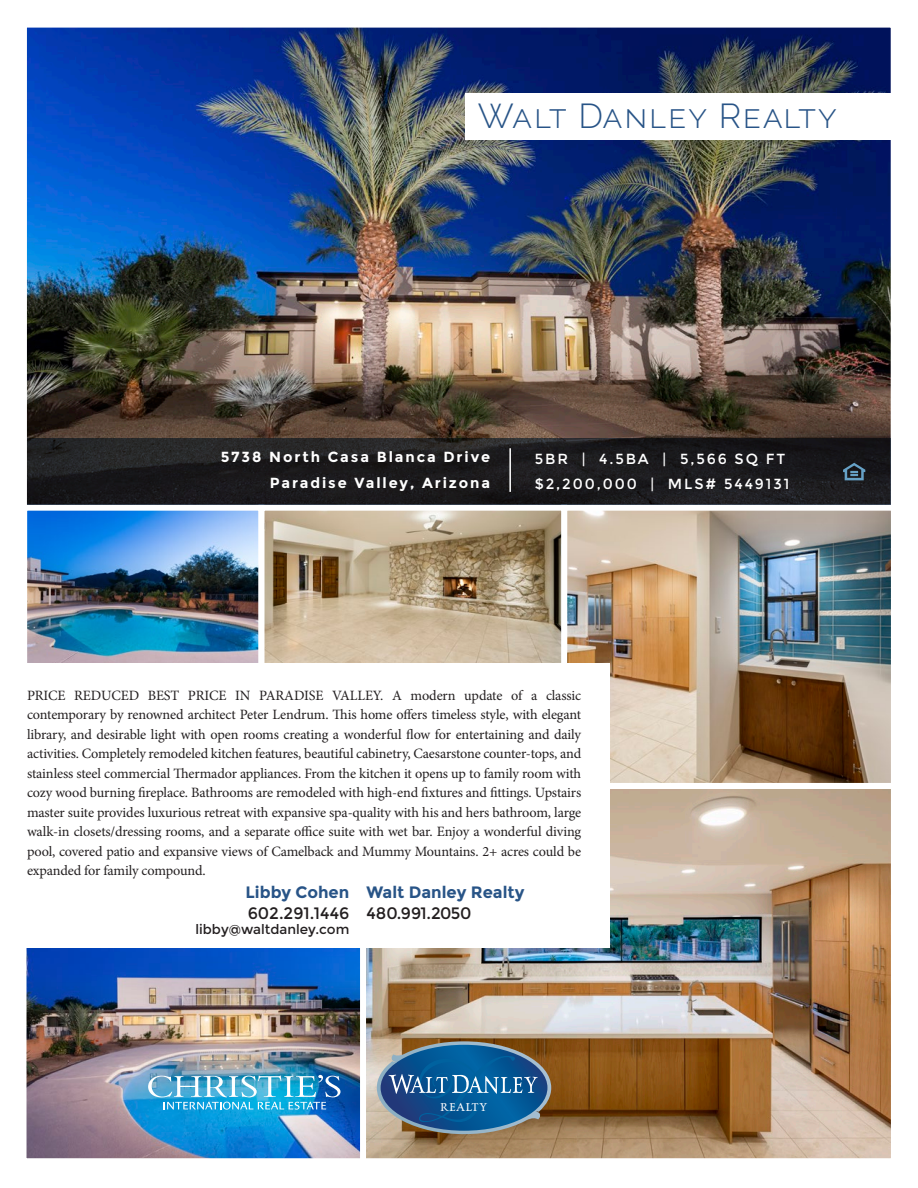
<style>
.page{position:relative;width:918px;height:1188px;background:#fff}
.page>*{position:absolute;margin:0;border:0;box-sizing:border-box;transform-origin:0 0}
.t1{font:300 34.5px "Raleway";letter-spacing:.05em;color:#285487}
.Paragraph_Style_1{font:16.5px/21px "Montserrat";color:#231f20}
.Paragraph_Style_1-2{font:700 16.5px "Montserrat";color:#285487}
.Paragraph_Style_1-3{font:16.5px "Montserrat";letter-spacing:-.02em;color:#231f20}
.Paragraph_Style_1-4{font:700 14.7px "Montserrat";letter-spacing:.13em;color:#fff}
.Paragraph_Style_1-5{font:14.7px "Montserrat";letter-spacing:.13em;color:#fff}
.t2{font:14.25px/19.5px "Minion Pro";letter-spacing:-.01em;color:#231f20;text-align:justify}
.Paragraph_Style_1-6{font:13.95px "Charpentier Renaissance Pro";letter-spacing:.09em;color:#fff}
.Paragraph_Style_1-7{font:13.5px "Montserrat";color:#231f20}
.s1{font-weight:700;color:#285487}
</style>
<div class="page">
<img style="left:28px;top:29px;width:862px;height:410px">
<div style="left:21px;top:22px;width:876px;height:490px;border:6px solid #fff"></div>
<img style="left:568px;top:512px;width:322px;height:270px">
<div style="left:561px;top:505px;width:336px;height:284px;border:6px solid #fff"></div>
<img style="left:28px;top:512px;width:230px;height:151px">
<div style="left:21px;top:505px;width:244px;height:184px;border:6px solid #fff"></div>
<img style="left:366px;top:790px;width:524px;height:367px">
<div style="left:357px;top:783px;width:540px;height:381px;border:6px solid #fff"></div>
<img style="left:28px;top:947px;width:331px;height:210px">
<div style="left:21px;top:783px;width:345px;height:381px;border:6px solid #fff"></div>
<img style="left:266px;top:512px;width:294px;height:151px">
<div style="left:259px;top:505px;width:308px;height:184px;border:6px solid #fff"></div>
<svg style="left:377px;top:1041px;width:174px;height:93px;background:#3e6c8e"></svg>
<svg style="left:27px;top:439px;width:864px;height:66px;background:#1c1c1e"></svg>
<div style="left:17px;top:663px;width:592px;height:284px;background:#fff"></div>
<img style="left:148px;top:1075px;width:192px;height:35px">
<div style="left:465px;top:94px;width:428px;height:46px;background:#fff"></div>
<hr style="left:509px;top:448px;width:2px;height:44px;background:#fff">
<svg style="left:843px;top:463px;width:22px;height:17px"></svg>
<p class="t1" style="left:478px;top:96px;width:361px">Walt Danley Realty</p>
<p class="Paragraph_Style_1-4" style="left:221px;top:448px;width:271px">5738 North Casa Blanca Drive</p>
<p class="Paragraph_Style_1-4" style="left:270px;top:474px;width:222px">Paradise Valley, Arizona</p>
<p class="Paragraph_Style_1-5" style="left:535px;top:450px;width:252px">5BR | 4.5BA | 5,566 SQ FT</p>
<p class="Paragraph_Style_1-5" style="left:535px;top:475px;width:256px">$2,200,000 | MLS# 5449131</p>
<p class="t2" style="left:27px;top:685px;width:556px">PRICE REDUCED BEST PRICE IN PARADISE VALLEY. A modern update of a classic contemporary by renowned architect Peter Lendrum. This home offers timeless style, with elegant library, and desirable light with open rooms creating a wonderful flow for entertaining and daily activities. Completely remodeled kitchen features, beautiful cabinetry, Caesarstone counter-tops, and stainless steel commercial Thermador appliances. From the kitchen it opens up to family room with cozy wood burning fireplace. Bathrooms are remodeled with high-end fixtures and fittings. Upstairs master suite provides luxurious retreat with expansive spa-quality with his and hers bathroom, large walk-in closets/dressing rooms, and a separate office suite with wet bar. Enjoy a wonderful diving pool, covered patio and expansive views of Camelback and Mummy Mountains. 2+ acres could be expanded for family compound.</p>
<p class="Paragraph_Style_1" style="left:246px;top:881px;width:105px"><span class="s1">Libby Cohen<br></span>602.291.1446</p>
<p class="Paragraph_Style_1-7" style="left:196px;top:921px;width:155px">libby@waltdanley.com</p>
<p class="Paragraph_Style_1-2" style="left:366px;top:882px;width:160px">Walt Danley Realty</p>
<p class="Paragraph_Style_1-3" style="left:366px;top:903px;width:107px">480.991.2050</p>
<p class="Paragraph_Style_1-6" style="left:441px;top:1101px;width:47px">REALTY</p>
</div>
